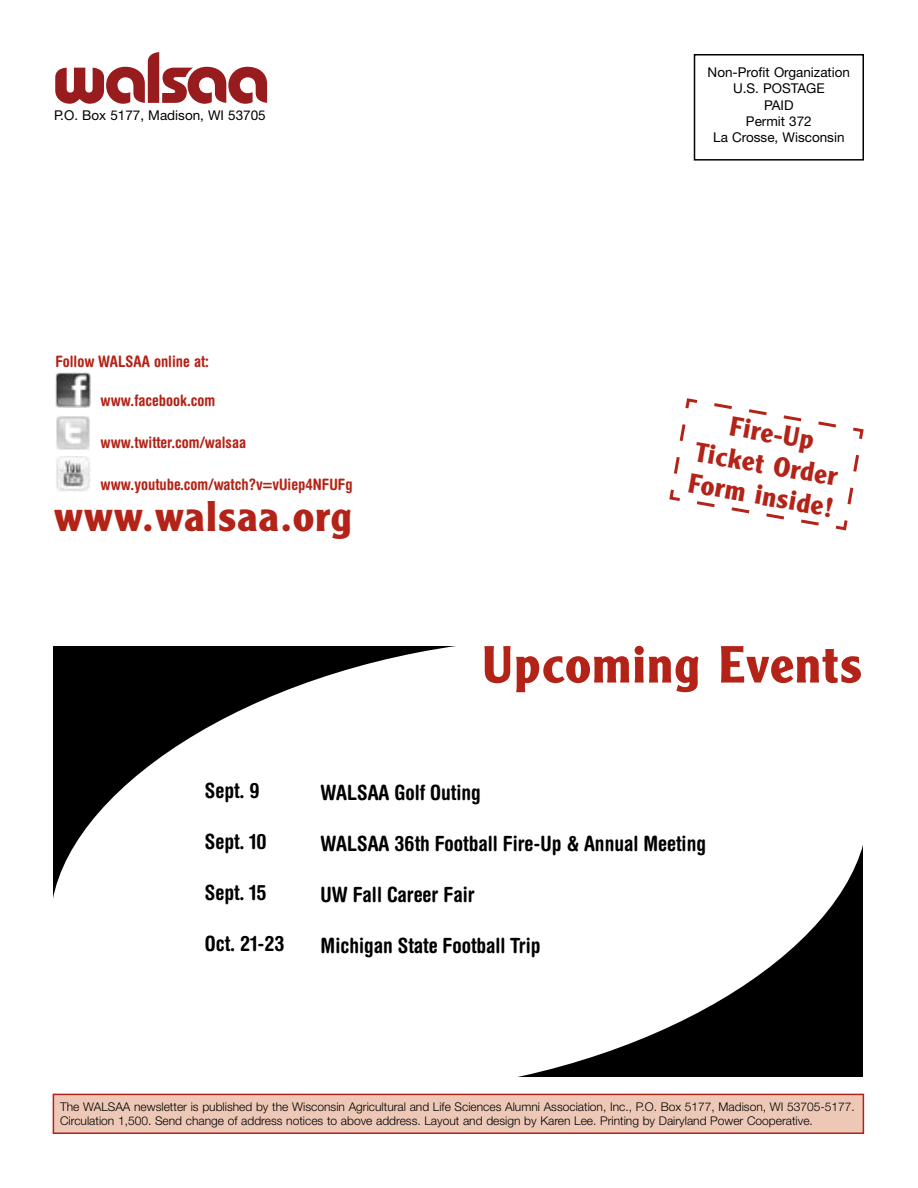
<style>
.page{position:relative;width:918px;height:1188px;background:#fff}
.page>*{position:absolute;margin:0;border:0;box-sizing:border-box;transform-origin:0 0}
.t1{font:700 51px "Clearface Gothic LT Std";letter-spacing:.03em;color:#b32317}
.t2{font:700 42px "Clearface Gothic LT Std";letter-spacing:.03em;color:#b32317}
.t3{font:700 27px/31.5px "Clearface Gothic LT Std";color:#b32317;text-align:center}
.t4{font:700 condensed 21px "Helvetica Rounded LT Std";color:#000}
.t5{font:700 condensed 15.75px "Helvetica Rounded LT Std";color:#b32317}
.t6{font:13.5px/16.2px "Helvetica Neue LT Std";color:#000;text-align:center}
.t7{font:300 12px/14.4px "Helvetica Neue LT Std";color:#000}
</style>
<div class="page">
<svg style="left:55px;top:52px;width:212px;height:52px"></svg>
<div style="left:694px;top:54px;width:170px;height:107px;border:2px solid #000"></div>
<svg style="left:52px;top:646px;width:813px;height:478px"></svg>
<div style="left:28px;top:932px;width:331px;height:153px;background:#fff"></div>
<div style="left:544px;top:630px;width:348px;height:165px;background:#fff"></div>
<div style="left:53px;top:1094px;width:810px;height:39px;background:#eec8b7"></div>
<div style="left:53px;top:1094px;width:811px;height:40px;border:2px solid #b32317"></div>
<img style="left:55px;top:372px;width:35px;height:35px">
<img style="left:55px;top:415px;width:35px;height:35px">
<svg style="left:669px;top:398px;width:195px;height:133px"></svg>
<img style="left:56px;top:457px;width:34px;height:35px">
<p class="t6" style="left:54px;top:107px;width:213px">P.O. Box 5177, Madison, WI 53705</p>
<h3 class="t5" style="left:56px;top:352px;width:155px">Follow WALSAA online at:</h3>
<h3 class="t5" style="left:101px;top:390px;width:116px">www.facebook.com</h3>
<h3 class="t5" style="left:101px;top:433px;width:147px">www.twitter.com/walsaa</h3>
<h3 class="t5" style="left:101px;top:475px;width:254px">www.youtube.com/watch?v=vUiep4NFUFg</h3>
<h2 class="t2" style="left:54px;top:492px;width:299px">www.walsaa.org</h2>
<p class="t6" style="left:708px;top:64px;width:144px">Non-Profit Organization<br>U.S. POSTAGE<br>PAID<br>Permit 372<br>La Crosse, Wisconsin</p>
<h3 class="t3" style="left:703px;top:405px;width:148px;rotate:10deg">Fire-Up<br>Ticket Order<br>Form inside!</h3>
<h1 class="t1" style="left:482px;top:635px;width:381px">Upcoming Events</h1>
<h3 class="t4" style="left:205px;top:778px;width:56px">Sept. 9</h3>
<h3 class="t4" style="left:205px;top:829px;width:63px">Sept. 10</h3>
<h3 class="t4" style="left:205px;top:880px;width:63px">Sept. 15</h3>
<h3 class="t4" style="left:205px;top:931px;width:81px">Oct. 21-23</h3>
<h3 class="t4" style="left:321px;top:780px;width:162px">WALSAA Golf Outing</h3>
<h3 class="t4" style="left:321px;top:831px;width:387px">WALSAA 36th Football Fire-Up &amp; Annual Meeting</h3>
<h3 class="t4" style="left:321px;top:882px;width:156px">UW Fall Career Fair</h3>
<h3 class="t4" style="left:321px;top:933px;width:222px">Michigan State Football Trip</h3>
<p class="t7" style="left:60px;top:1099px;width:796px">The WALSAA newsletter is published by the Wisconsin Agricultural and Life Sciences Alumni Association, Inc., P.O. Box 5177, Madison, WI 53705-5177.<br>Circulation 1,500. Send change of address notices to above address. Layout and design by Karen Lee. Printing by Dairyland Power Cooperative.</p>
</div>
